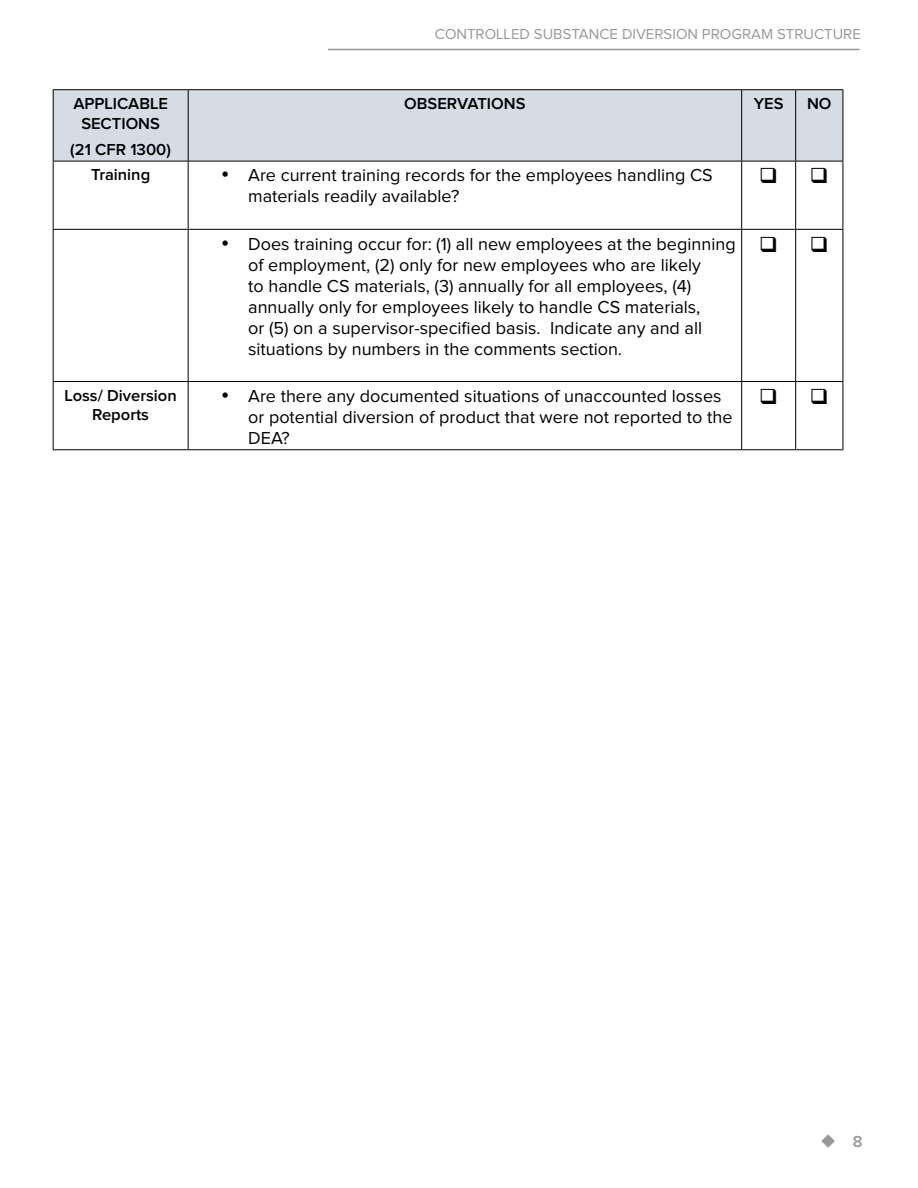
<style>
.page{position:relative;width:918px;height:1188px;background:#fff}
.page>*{position:absolute;margin:0;border:0;box-sizing:border-box;transform-origin:0 0}
.t1{font:18px/21px "Proxima Nova";color:#000}
.t2{font:600 16.5px/19.8px "Proxima Nova";color:#000;text-align:center}
.t3{font:600 16.5px "Proxima Nova";color:#989898}
.t4{font:15px "Proxima Nova";color:#989898}
</style>
<div class="page">
<hr style="left:328px;top:49px;width:531px;height:1px;background:#989898">
<div style="left:54px;top:90px;width:789px;height:71px;background:#d5dce4"></div>
<hr style="left:53px;top:89px;width:135px;height:1px;background:#000">
<hr style="left:53px;top:90px;width:1px;height:71px;background:#000">
<hr style="left:188px;top:89px;width:554px;height:1px;background:#000">
<hr style="left:188px;top:90px;width:1px;height:71px;background:#000">
<hr style="left:742px;top:89px;width:54px;height:1px;background:#000">
<hr style="left:741px;top:90px;width:1px;height:71px;background:#000">
<hr style="left:796px;top:89px;width:47px;height:1px;background:#000">
<hr style="left:795px;top:90px;width:1px;height:71px;background:#000">
<hr style="left:843px;top:90px;width:1px;height:71px;background:#000">
<hr style="left:53px;top:161px;width:135px;height:1px;background:#000">
<hr style="left:53px;top:161px;width:1px;height:68px;background:#000">
<hr style="left:188px;top:161px;width:554px;height:1px;background:#000">
<hr style="left:188px;top:161px;width:1px;height:68px;background:#000">
<hr style="left:742px;top:161px;width:54px;height:1px;background:#000">
<hr style="left:741px;top:161px;width:1px;height:68px;background:#000">
<hr style="left:796px;top:161px;width:47px;height:1px;background:#000">
<hr style="left:795px;top:161px;width:1px;height:68px;background:#000">
<hr style="left:843px;top:161px;width:1px;height:68px;background:#000">
<hr style="left:53px;top:229px;width:135px;height:1px;background:#000">
<hr style="left:53px;top:230px;width:1px;height:151px;background:#000">
<hr style="left:188px;top:229px;width:554px;height:1px;background:#000">
<hr style="left:188px;top:230px;width:1px;height:151px;background:#000">
<hr style="left:742px;top:229px;width:54px;height:1px;background:#000">
<hr style="left:741px;top:230px;width:1px;height:151px;background:#000">
<hr style="left:796px;top:229px;width:47px;height:1px;background:#000">
<hr style="left:795px;top:230px;width:1px;height:151px;background:#000">
<hr style="left:843px;top:230px;width:1px;height:151px;background:#000">
<hr style="left:53px;top:381px;width:135px;height:1px;background:#000">
<hr style="left:53px;top:382px;width:1px;height:67px;background:#000">
<hr style="left:188px;top:381px;width:554px;height:1px;background:#000">
<hr style="left:188px;top:382px;width:1px;height:67px;background:#000">
<hr style="left:742px;top:381px;width:54px;height:1px;background:#000">
<hr style="left:741px;top:382px;width:1px;height:67px;background:#000">
<hr style="left:796px;top:381px;width:47px;height:1px;background:#000">
<hr style="left:795px;top:382px;width:1px;height:67px;background:#000">
<hr style="left:843px;top:382px;width:1px;height:67px;background:#000">
<hr style="left:53px;top:449px;width:135px;height:1px;background:#000">
<hr style="left:188px;top:449px;width:554px;height:1px;background:#000">
<hr style="left:742px;top:449px;width:54px;height:1px;background:#000">
<hr style="left:796px;top:449px;width:47px;height:1px;background:#000">
<svg style="left:795px;top:168px;width:2px;height:15px"></svg>
<svg style="left:795px;top:236px;width:2px;height:16px"></svg>
<svg style="left:795px;top:388px;width:2px;height:16px"></svg>
<p class="t2" style="left:73px;top:94px;width:96px">APPLICABLE<br>SECTIONS</p>
<p class="t2" style="left:70px;top:140px;width:102px">(21 CFR 1300)</p>
<p class="t4" style="left:435px;top:25px;width:428px">CONTROLLED SUBSTANCE DIVERSION PROGRAM STRUCTURE</p>
<p class="t2" style="left:404px;top:94px;width:123px">OBSERVATIONS</p>
<p class="t2" style="left:754px;top:94px;width:31px">YES</p>
<p class="t2" style="left:807px;top:94px;width:26px">NO</p>
<p class="t2" style="left:91px;top:165px;width:61px">Training</p>
<p class="t1" style="left:248px;top:165px;width:466px;text-indent:-27px">• Are current training records for the employees handling CS materials readily available?</p>
<p class="t1" style="left:248px;top:233px;width:489px;text-indent:-27px">• Does training occur for: (1) all new employees at the beginning of employment, (2) only for new employees who are likely<br>to handle CS materials, (3) annually for all employees, (4) annually only for employees likely to handle CS materials,<br>or (5) on a supervisor-specified basis. Indicate any and all situations by numbers in the comments section.</p>
<p class="t2" style="left:65px;top:386px;width:114px">Loss/ Diversion<br>Reports</p>
<p class="t1" style="left:248px;top:386px;width:486px;text-indent:-27px">• Are there any documented situations of unaccounted losses or potential diversion of product that were not reported to the<br>DEA?</p>
<p class="t3" style="left:820px;top:1132px;width:44px">◆ 8</p>
</div>
